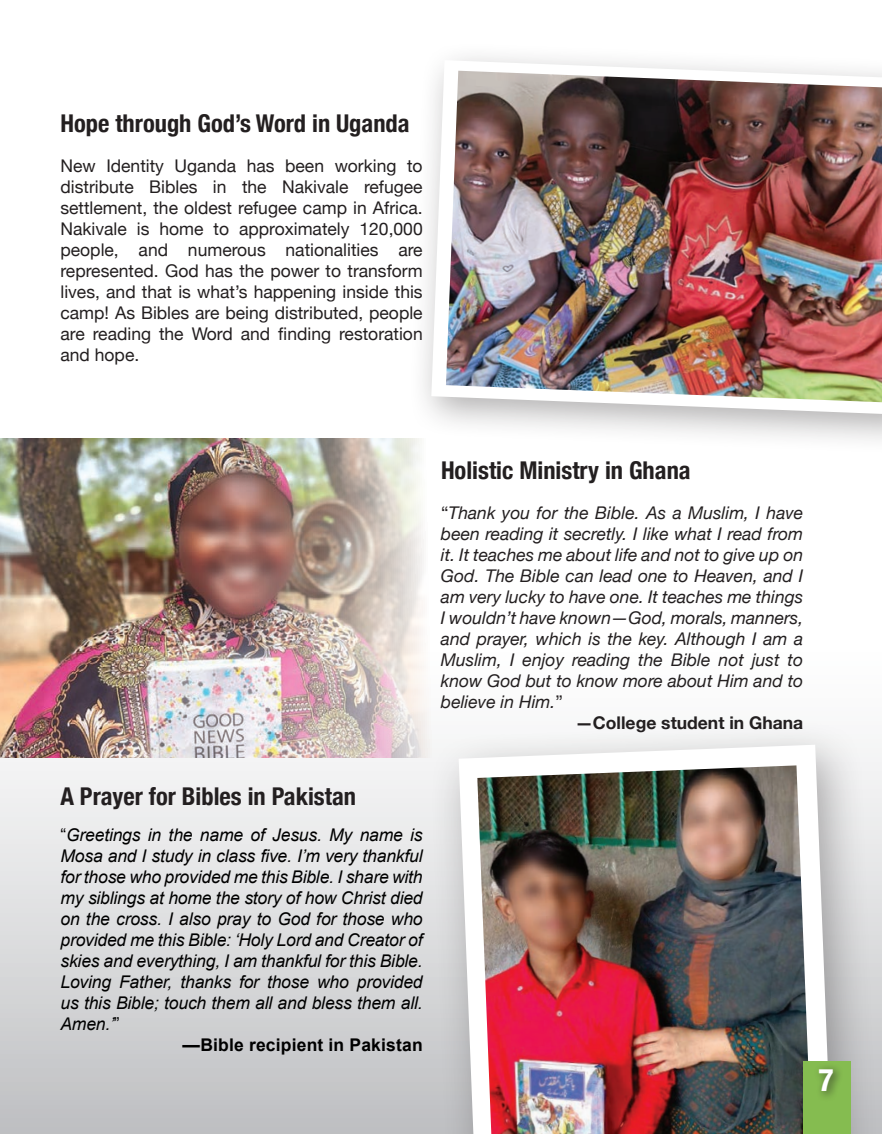
<style>
.page{position:relative;width:882px;height:1134px;background:#fff}
.page>*{position:absolute;margin:0;border:0;box-sizing:border-box;transform-origin:0 0}
.t1{font:700 condensed 31.5px "Helvetica Neue";color:#fff}
.t2{font:700 condensed 24.5px "Helvetica Neue";color:#231f20}
.t3{font:italic 17.5px/21px "Arial";letter-spacing:-.01em;color:#000;text-align:justify}
.t4{font:italic 17.5px/21px "Helvetica Neue";color:#231f20;text-align:justify}
.t5{font:17.5px/21px "Helvetica Neue";color:#231f20;text-align:justify}
.t6{font:700 17.5px "Arial";letter-spacing:.01em;color:#000}
.t7{font:700 17.5px "Helvetica Neue";color:#231f20}
.s1{font-style:normal}
</style>
<div class="page">
<svg style="left:0;top:753px;width:882px;height:381px;background:#dadadc"></svg>
<img style="left:0;top:438px;width:429px;height:320px">
<div style="left:408px;top:41px;width:474px;height:414px;background:#231f20;opacity:.35"></div>
<svg style="left:431px;top:60px;width:451px;height:354px"></svg>
<img style="left:446px;top:71px;width:436px;height:331px">
<hr style="left:0;top:206px;width:1px;height:193px;background:#231f20">
<div style="left:429px;top:720px;width:452px;height:414px;background:#231f20;opacity:.35"></div>
<svg style="left:459px;top:745px;width:371px;height:389px"></svg>
<img style="left:477px;top:765px;width:334px;height:369px">
<div style="left:803px;top:1061px;width:47px;height:73px;background:#85bc50"></div>
<div style="left:814px;top:1063px;width:30px;height:40px;background:#231f20;opacity:.75"></div>
<p class="t2" style="left:60px;top:103px;width:351px">Hope through God’s Word in Uganda</p>
<p class="t5" style="left:60px;top:156px;width:364px">New Identity Uganda has been working to distribute Bibles in the Nakivale refugee settlement, the oldest refugee camp in Africa.<br>Nakivale is home to approximately 120,000 people, and numerous nationalities are represented. God has the power to transform lives, and that is what’s happening inside this camp! As Bibles are being distributed, people are reading the Word and finding restoration and hope.</p>
<p class="t2" style="left:441px;top:450px;width:251px">Holistic Ministry in Ghana</p>
<p class="t4" style="left:441px;top:503px;width:364px"><span class="s1">“</span>Thank you for the Bible. As a Muslim, I have been reading it secretly. I like what I read from it. It teaches me about life and not to give up on God. The Bible can lead one to Heaven, and I am very lucky to have one. It teaches me things I wouldn’t have known—God, morals, manners, and prayer, which is the key. Although I am a Muslim, I enjoy reading the Bible not just to know God but to know more about Him and to believe in Him.<span class="s1">”</span></p>
<p class="t7" style="left:575px;top:709px;width:229px">—College student in Ghana</p>
<p class="t2" style="left:60px;top:775px;width:297px">A Prayer for Bibles in Pakistan</p>
<p class="t3" style="left:60px;top:824px;width:364px"><span class="s1">“</span>Greetings in the name of Jesus. My name is Mosa and I study in class five. I’m very thankful for those who provided me this Bible. I share with my siblings at home the story of how Christ died on the cross. I also pray to God for those who provided me this Bible: ‘Holy Lord and Creator of skies and everything, I am thankful for this Bible.<br>Loving Father, thanks for those who provided us this Bible; touch them all and bless them all.<br>Amen.’<span class="s1">”</span></p>
<p class="t6" style="left:183px;top:1033px;width:242px">—Bible recipient in Pakistan</p>
<p class="t1" style="left:819px;top:1054px;width:17px">7</p>
</div>
